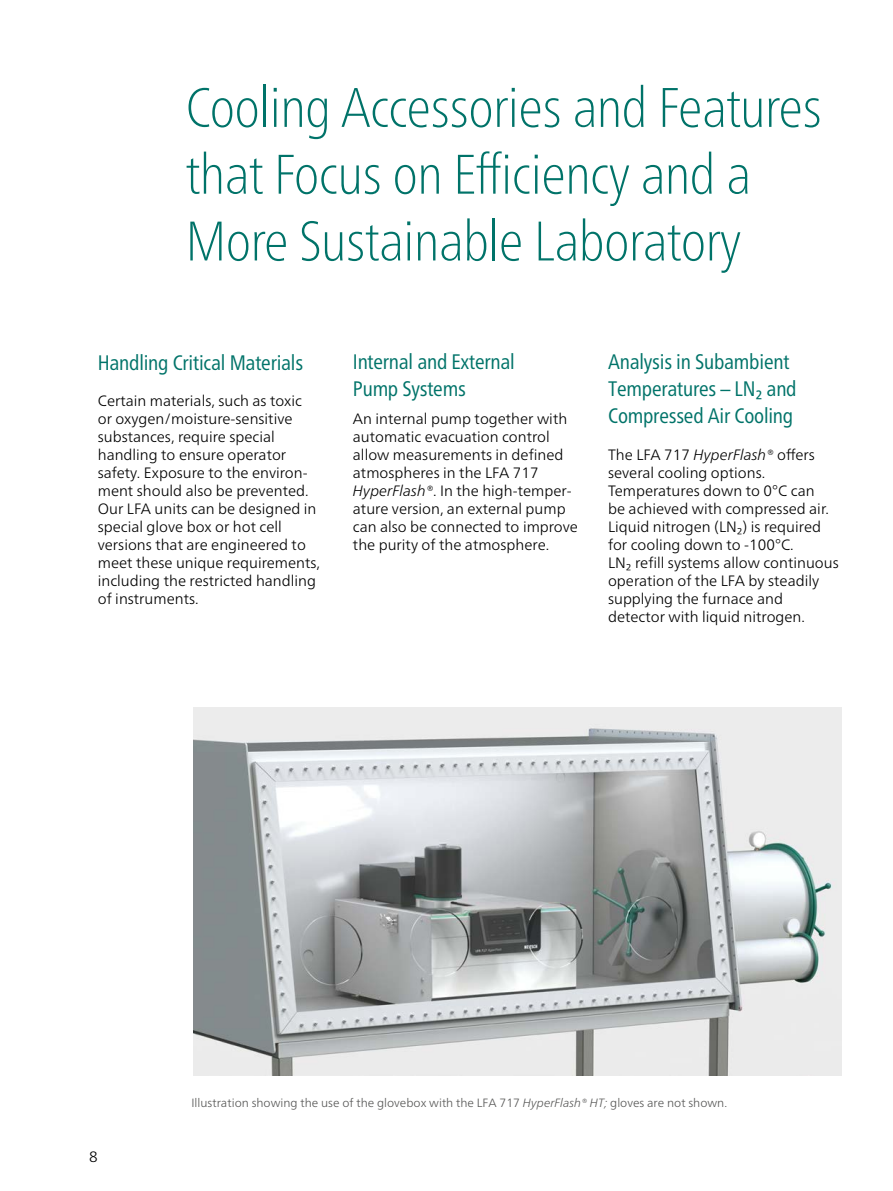
<style>
.page{position:relative;width:893px;height:1191px;background:#fff}
.page>*{position:absolute;margin:0;border:0;box-sizing:border-box;transform-origin:0 0}
.Headline_n{font:100 condensed 55.65px/66.8px "Frutiger Neue LTW1 G";letter-spacing:-.005em;color:#007369}
.Subhead_1_grün_n{font:condensed 21px/27px "Frutiger Neue LTW1 G";letter-spacing:-.01em;color:#007369}
.Fließtext_en_n{font:300 15px/18px "Frutiger Neue LTW1 G";color:#000}
.Bildunterschrift_n{font:300 12px "Frutiger Neue LTW1 G";color:#575756}
.s1{font-style:italic}
</style>
<div class="page">
<img style="left:193px;top:707px;width:649px;height:368px">
<p class="Headline_n" style="left:186px;top:70px;width:638px">Cooling Accessories and Features that Focus on Efficiency and a<br>More Sustainable Laboratory</p>
<p class="Subhead_1_grün_n" style="left:98px;top:347px;width:207px">Handling Critical Materials</p>
<p class="Fließtext_en_n" style="left:98px;top:391px;width:224px">Certain materials, such as toxic<br>or oxygen/moisture-sensitive substances, require special handling to ensure operator safety. Exposure to the environ&shy;ment should also be prevented.<br>Our LFA units can be designed in special glove box or hot cell versions that are engineered to meet these unique requirements, including the restricted handling of instruments.</p>
<p class="Subhead_1_grün_n" style="left:353px;top:346px;width:163px">Internal and External<br>Pump Systems</p>
<p class="Fließtext_en_n" style="left:353px;top:409px;width:227px">An internal pump together with automatic evacuation control allow measurements in defined atmospheres in the LFA 717<br><span class="s1">HyperFlash®</span>. In the high-temper&shy;ature version, an external pump can also be connected to improve the purity of the atmosphere.</p>
<p class="Subhead_1_grün_n" style="left:608px;top:346px;width:190px">Analysis in Subambient<br>Temperatures – LN₂ and<br>Compressed Air Cooling</p>
<p class="Fließtext_en_n" style="left:608px;top:445px;width:208px">The LFA 717 <span class="s1">HyperFlash®</span> offers several cooling options.</p>
<p class="Fließtext_en_n" style="left:608px;top:481px;width:232px">Temperatures down to 0°C can<br>be achieved with compressed air.<br>Liquid nitrogen (LN₂) is required for cooling down to -100°C.<br>LN₂ refill systems allow continuous operation of the LFA by steadily supplying the furnace and detector with liquid nitrogen.</p>
<p class="Fließtext_en_n" style="left:89px;top:1147px;width:10px">8</p>
<p class="Bildunterschrift_n" style="left:191px;top:1095px;width:537px">Illustration showing the use of the glovebox with the LFA 717 <span class="s1">HyperFlash® HT;</span> gloves are not shown.</p>
</div>
